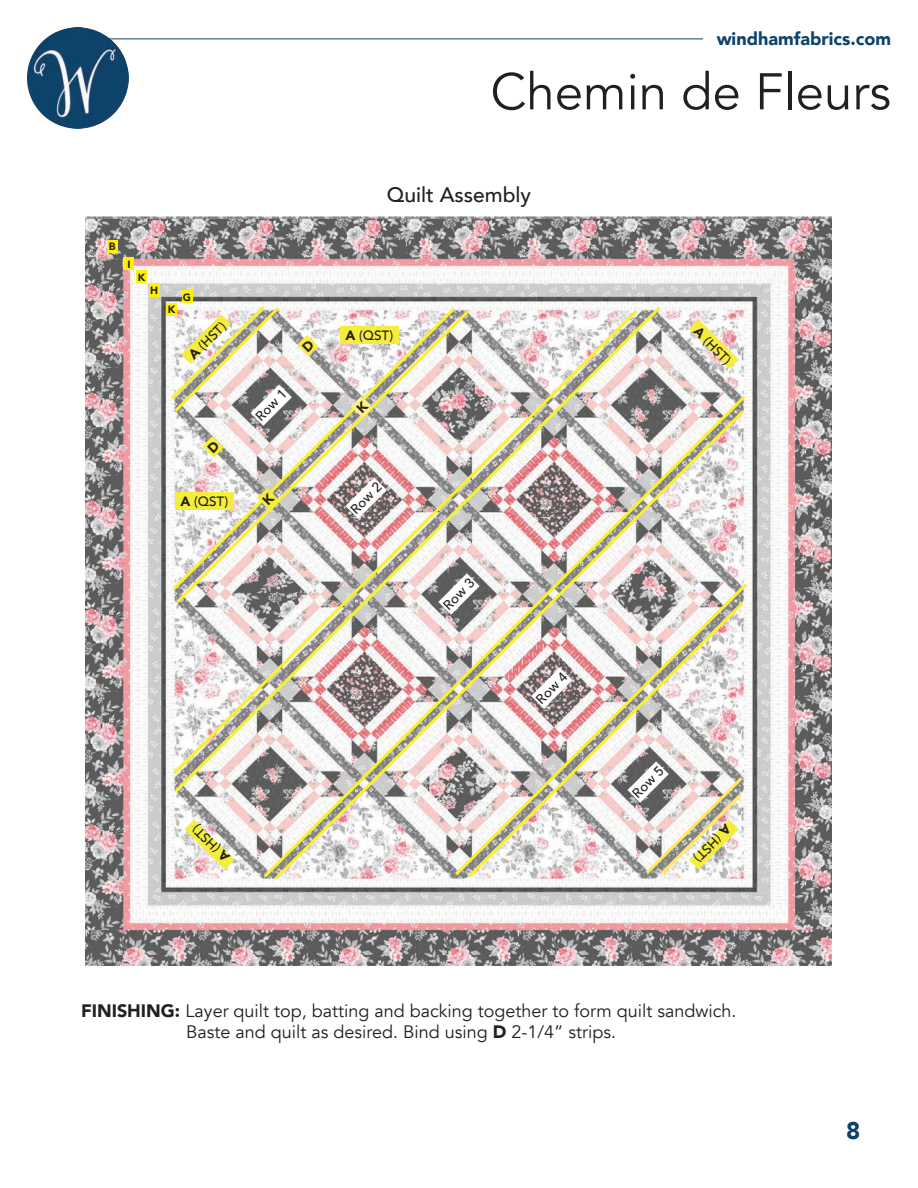
<style>
.page{position:relative;width:918px;height:1188px;background:#fff}
.page>*{position:absolute;margin:0;border:0;box-sizing:border-box;transform-origin:0 0}
.t1{font:51px "Avenir";color:#231f20}
.t2{font:900 24px "Avenir";color:#0d426a}
.t3{font:500 21px "Avenir";color:#231f20}
.t4{font:18px/21px "Avenir";color:#231f20}
.t5{font:900 18px "Avenir";color:#0d426a}
.t6{font:500 13.5px "Avenir";color:#231f20}
.t7{font:900 10.5px "Avenir";color:#231f20}
.s1{font-weight:900}
</style>
<div class="page">
<img style="left:27px;top:27px;width:102px;height:102px;border-radius:51px">
<hr style="left:109px;top:39px;width:594px;height:1px;background:#0d426a">
<img style="left:85px;top:216px;width:747px;height:750px">
<svg style="left:171px;top:304px;width:493px;height:492px"></svg>
<svg style="left:260px;top:393px;width:488px;height:488px"></svg>
<svg style="left:271px;top:407px;width:476px;height:476px"></svg>
<svg style="left:452px;top:580px;width:298px;height:299px"></svg>
<svg style="left:465px;top:599px;width:282px;height:282px"></svg>
<div style="left:175px;top:492px;width:58px;height:18px;background:#f4ed3b"></div>
<div style="left:166px;top:303px;width:11px;height:13px;background:#fff101"></div>
<div style="left:149px;top:283px;width:10px;height:14px;background:#fff101"></div>
<div style="left:136px;top:270px;width:11px;height:13px;background:#fff101"></div>
<div style="left:124px;top:257px;width:10px;height:13px;background:#fff101"></div>
<div style="left:182px;top:290px;width:10px;height:13px;background:#fff101"></div>
<div style="left:107px;top:240px;width:10px;height:13px;background:#fff101"></div>
<div style="left:340px;top:326px;width:58px;height:18px;background:#f4ed3b"></div>
<svg style="left:689px;top:319px;width:50px;height:50px"></svg>
<svg style="left:185px;top:820px;width:49px;height:49px"></svg>
<svg style="left:346px;top:477px;width:41px;height:42px"></svg>
<svg style="left:438px;top:573px;width:42px;height:42px"></svg>
<svg style="left:531px;top:667px;width:41px;height:42px"></svg>
<svg style="left:627px;top:761px;width:118px;height:117px"></svg>
<svg style="left:168px;top:303px;width:150px;height:123px"></svg>
<svg style="left:202px;top:436px;width:22px;height:22px"></svg>
<svg style="left:351px;top:396px;width:21px;height:22px"></svg>
<svg style="left:257px;top:488px;width:21px;height:21px"></svg>
<p class="t5" style="left:717px;top:23px;width:176px">windhamfabrics.com</p>
<h1 class="t1" style="left:491px;top:61px;width:402px">Chemin de Fleurs</h1>
<p class="t7" style="left:109px;top:238px;width:8px">B</p>
<p class="t7" style="left:127px;top:255px;width:5px">I</p>
<p class="t7" style="left:138px;top:268px;width:9px">K</p>
<p class="t7" style="left:150px;top:281px;width:9px">H</p>
<p class="t7" style="left:183px;top:288px;width:10px">G</p>
<p class="t7" style="left:168px;top:301px;width:9px">K</p>
<p class="t6" style="left:183px;top:349px;width:48px;rotate:-45deg"><span class="s1">A</span> (HST)</p>
<p class="t6" style="left:249px;top:410px;width:39px;rotate:-45deg">Row 1</p>
<p class="t6" style="left:180px;top:489px;width:49px"><span class="s1">A</span> (QST)</p>
<p class="t3" style="left:387px;top:177px;width:146px">Quilt Assembly</p>
<p class="t6" style="left:345px;top:323px;width:49px"><span class="s1">A</span> (QST)</p>
<p class="t6" style="left:704px;top:321px;width:48px;rotate:45deg"><span class="s1">A</span> (HST)</p>
<p class="t6" style="left:344px;top:503px;width:39px;rotate:-45deg">Row 2</p>
<p class="t6" style="left:437px;top:599px;width:39px;rotate:-45deg">Row 3</p>
<p class="t6" style="left:530px;top:693px;width:39px;rotate:-45deg">Row 4</p>
<p class="t6" style="left:626px;top:787px;width:39px;rotate:-45deg">Row 5</p>
<p class="t6" style="left:219px;top:868px;width:48px;rotate:-135deg"><span class="s1">A</span> (HST)</p>
<p class="t6" style="left:737px;top:835px;width:48px;rotate:135deg"><span class="s1">A</span> (HST)</p>
<p class="t4" style="left:186px;top:1001px;width:552px;text-indent:-105px"><span class="s1">FINISHING:</span> Layer quilt top, batting and backing together to form quilt sandwich.<br>Baste and quilt as desired. Bind using <span class="s1">D</span> 2-1/4” strips.</p>
<h2 class="t2" style="left:846px;top:1110px;width:16px">8</h2>
</div>
